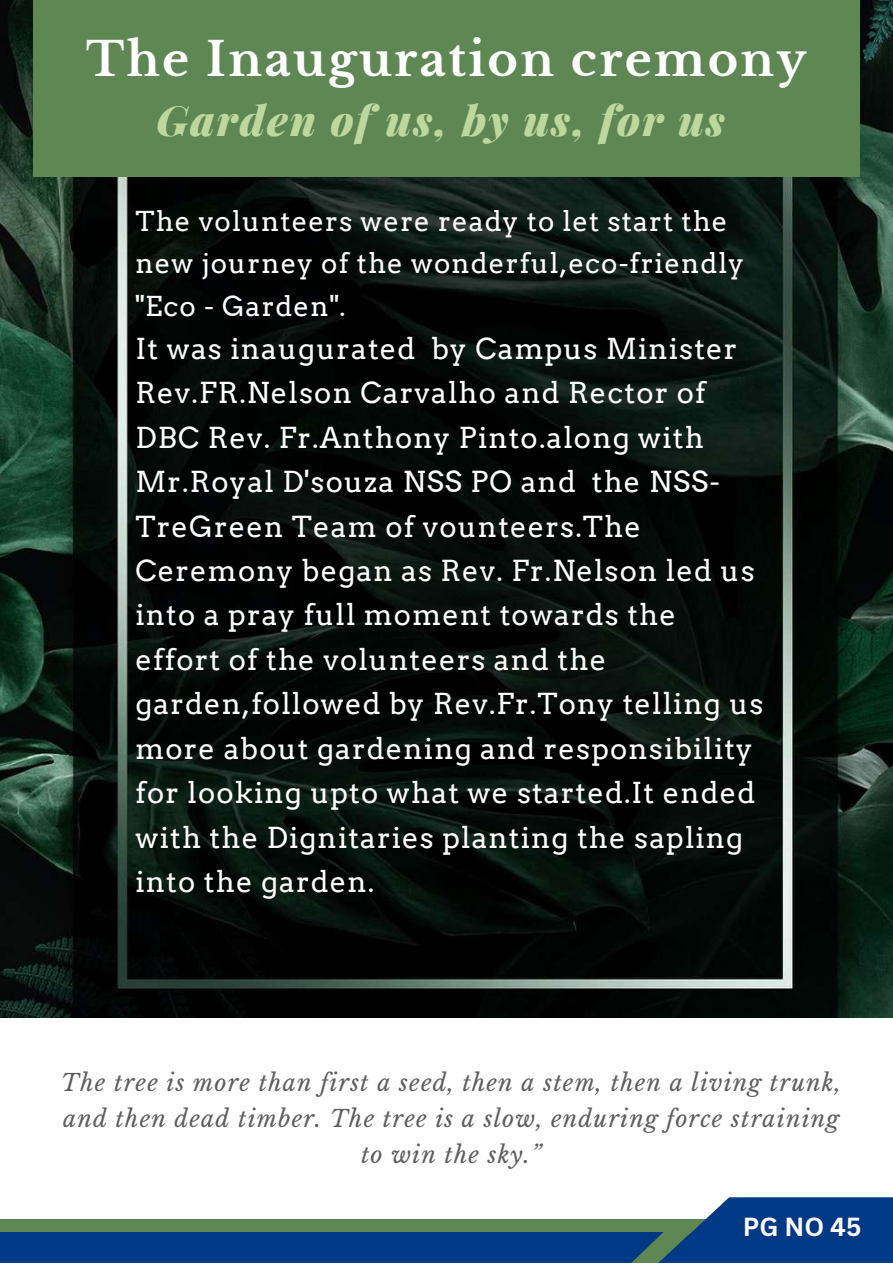
<style>
.page{position:relative;width:893px;height:1264px;background:#fff}
.page>*{position:absolute;margin:0;border:0;box-sizing:border-box;transform-origin:0 0}
.t1{font:700 46.35px "Libre Baskerville";letter-spacing:.05em;color:#fff}
.t2{font:italic 900 41.85px "Playfair Display";letter-spacing:.05em;color:#bed79f}
.t3{font:28.95px/44.4px "Arvo";letter-spacing:.04em;color:#fff}
.t4{font:27.45px/42.2px "Arvo";letter-spacing:.04em;color:#fff}
.t5{font:700 25.5px "Canva Sans";color:#fdf8f8}
.t6{font:italic 23.1px/36px "Libre Baskerville";letter-spacing:.05em;color:#5e5e5e;text-align:center}
</style>
<div class="page">
<img style="left:0;top:0;width:892px;height:1017px">
<div style="left:33px;top:0;width:826px;height:177px;background:#5f8754"></div>
<div style="left:0;top:1219px;width:892px;height:43px;background:#5f8754"></div>
<div style="left:0;top:1231px;width:663px;height:31px;background:#003986"></div>
<div style="left:644px;top:1234px;width:248px;height:28px;background:#003986"></div>
<div style="left:684px;top:1197px;width:208px;height:41px;background:#003986"></div>
<h1 class="t1" style="left:86px;top:31px;width:721px">The Inauguration cremony</h1>
<h2 class="t2" style="left:157px;top:91px;width:569px">Garden of us, by us, for us</h2>
<p class="t4" style="left:135px;top:200px;width:610px">The volunteers were ready to let start the new journey of the wonderful,eco-friendly "Eco - Garden".</p>
<p class="t3" style="left:135px;top:326px;width:629px">It was inaugurated by Campus Minister Rev.FR.Nelson Carvalho and Rector of DBC Rev. Fr.Anthony Pinto.along with Mr.Royal D'souza NSS PO and the NSS-TreGreen Team of vounteers.The Ceremony began as Rev. Fr.Nelson led us into a pray full moment towards the effort of the volunteers and the garden,followed by Rev.Fr.Tony telling us more about gardening and responsibility for looking upto what we started.It ended with the Dignitaries planting the sapling into the garden.</p>
<p class="t6" style="left:61px;top:1064px;width:781px">The tree is more than first a seed, then a stem, then a living trunk, and then dead timber. The tree is a slow, enduring force straining to win the sky.”</p>
<p class="t5" style="left:742px;top:1208px;width:120px">PG NO 45</p>
</div>
